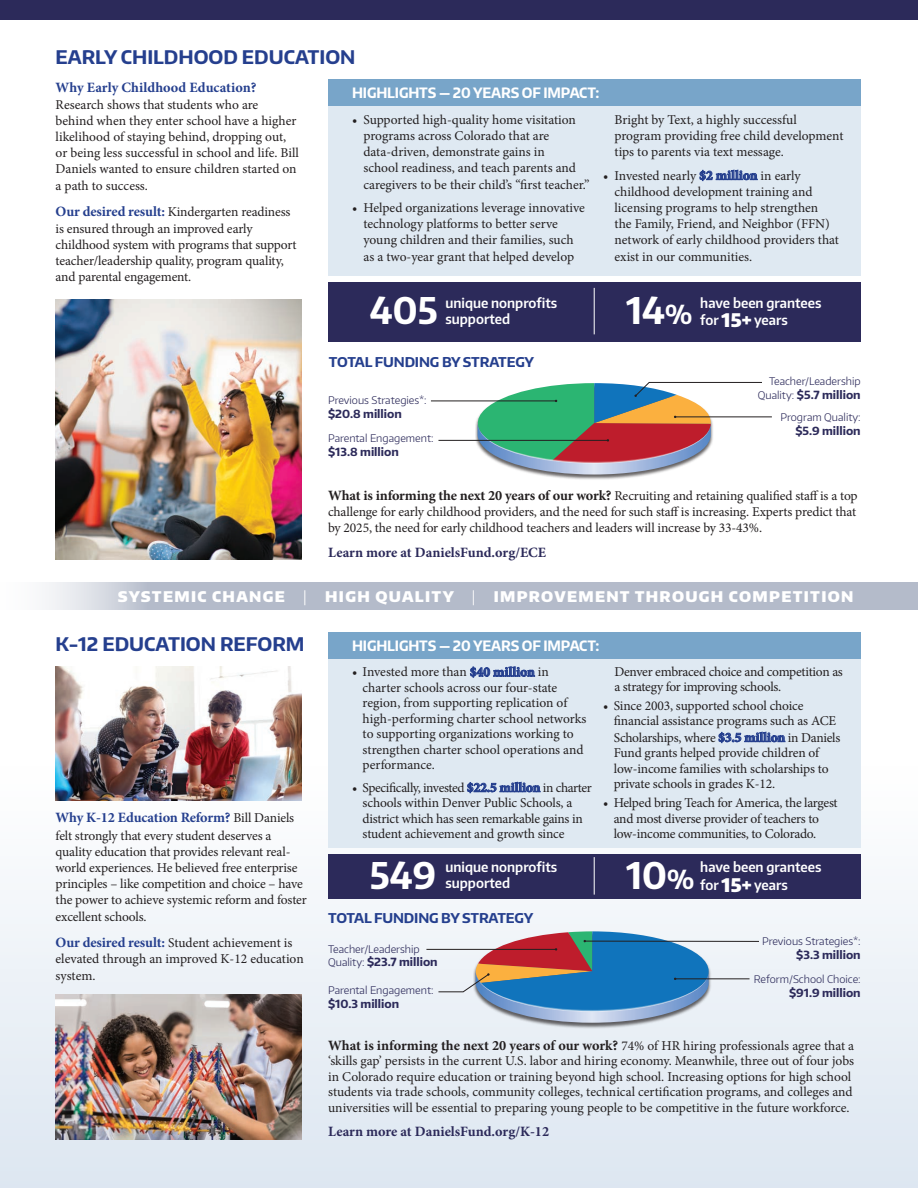
<style>
.page{position:relative;width:918px;height:1188px;background:#fff}
.page>*{position:absolute;margin:0;border:0;box-sizing:border-box;transform-origin:0 0}
.t1{font:700 36.75px "Encode Sans Narrow";color:#fff}
.t2{font:700 18.75px "Encode Sans";color:#253f8e}
.t3{font:900 14.7px "Encode Sans";letter-spacing:.09em;color:#fff}
.t4{font:700 14.25px "Minion Pro";color:#231f20}
.t5{font:700 14.25px "Minion Pro";letter-spacing:-.005em;color:#253f8e}
.t6{font:700 14.25px "Minion Pro";color:#2c2a5a}
.t7{font:700 14.25px "Encode Sans";letter-spacing:-.01em;color:#fff;scale:.95 1}
.t8{font:13.5px/16.2px "Minion Pro";letter-spacing:-.01em;color:#231f20}
.t9{font:600 13.5px/16.2px "Encode Sans Narrow";color:#fff}
.t10{font:700 13.5px "Encode Sans";letter-spacing:-.01em;color:#253f8e}
.t11{font:700 11.25px "Encode Sans";color:#2c2a5a}
.t12{font:300 10.5px "Encode Sans";color:#2c2a5a}
.s1{font-weight:700;font-size:14.25px;color:#253f8e}
.s2{font-weight:700;color:#253f8e}
.s3{font-size:26.25px}
.s4{font-weight:900;font-size:18.75px}
.s5{font-weight:300;font-size:10.5px}
.s6{font-weight:700;font-size:14.25px}
.s7{font-weight:300}
.s8{font-weight:400;font-size:13.5px;color:#231f20}
.s9{font-weight:400;font-size:13.5px}
</style>
<div class="page">
<div style="left:0;top:766px;width:918px;height:422px;background:linear-gradient(to bottom,#fefffe,#dce6f0)"></div>
<div style="left:0;top:0;width:918px;height:19px;background:#2c2a5a"></div>
<div style="left:328px;top:103px;width:533px;height:173px;background:#dfe9f2"></div>
<div style="left:328px;top:656px;width:533px;height:192px;background:#dfe9f2"></div>
<div style="left:328px;top:282px;width:533px;height:60px;background:#2c2a5a"></div>
<div style="left:328px;top:854px;width:533px;height:45px;background:#2c2a5a"></div>
<div style="left:328px;top:79px;width:533px;height:27px;background:#78a5c9"></div>
<div style="left:328px;top:632px;width:533px;height:26px;background:#78a5c9"></div>
<hr style="left:594px;top:288px;width:1px;height:46px;background:#fff">
<hr style="left:594px;top:857px;width:1px;height:38px;background:#fff">
<img style="left:56px;top:299px;width:245px;height:260px">
<img style="left:56px;top:995px;width:245px;height:145px">
<div style="left:0;top:582px;width:918px;height:28px;background:#b4bbca"></div>
<div style="left:475px;top:383px;width:239px;height:98px;background:#231f20;opacity:.7"></div>
<div style="left:473px;top:931px;width:238px;height:98px;background:#231f20;opacity:.7"></div>
<hr style="left:438px;top:440px;width:170px;height:1px;background:#231f20">
<hr style="left:431px;top:401px;width:125px;height:1px;background:#231f20">
<hr style="left:426px;top:949px;width:130px;height:1px;background:#231f20">
<hr style="left:585px;top:941px;width:174px;height:1px;background:#231f20">
<hr style="left:675px;top:417px;width:97px;height:1px;background:#231f20">
<svg style="left:468px;top:382px;width:295px;height:93px"></svg>
<hr style="left:675px;top:979px;width:75px;height:1px;background:#231f20">
<svg style="left:438px;top:931px;width:271px;height:92px;background:#7c96b5"></svg>
<img style="left:56px;top:666px;width:245px;height:135px">
<h2 class="t2" style="left:56px;top:45px;width:301px">EARLY CHILDHOOD EDUCATION</h2>
<p class="t5" style="left:56px;top:77px;width:202px">Why Early Childhood Education?</p>
<p class="t8" style="left:56px;top:96px;width:245px">Research shows that students who are behind when they enter school have a higher likelihood of staying behind, dropping out, or being less successful in school and life. Bill Daniels wanted to ensure children started on a path to success.</p>
<p class="t8" style="left:56px;top:204px;width:242px"><span class="s1">Our desired result:</span> Kindergarten readiness is ensured through an improved early childhood system with programs that support teacher/leadership quality, program quality, and parental engagement.</p>
<p class="t7" style="left:352px;top:83px;width:262px">HIGHLIGHTS — 20 YEARS OF IMPACT:</p>
<p class="t8" style="left:363px;top:111px;width:228px;text-indent:-11px">• Supported high-quality home visitation programs across Colorado that are data-driven, demonstrate gains in<br>school readiness, and teach parents and caregivers to be their child’s “first teacher.”</p>
<p class="t8" style="left:363px;top:200px;width:223px;text-indent:-11px">• Helped organizations leverage innovative technology platforms to better serve young children and their families, such as a two-year grant that helped develop</p>
<p class="t8" style="left:615px;top:111px;width:230px">Bright by Text, a highly successful program providing free child development tips to parents via text message.</p>
<p class="t8" style="left:615px;top:167px;width:226px;text-indent:-11px">• Invested nearly <span class="s2">$2 million</span> in early childhood development training and licensing programs to help strengthen<br>the Family, Friend, and Neighbor (FFN) network of early childhood providers that exist in our communities.</p>
<h1 class="t1" style="left:370px;top:286px;width:69px">405</h1>
<p class="t9" style="left:445px;top:294px;width:113px">unique nonprofits supported</p>
<p class="t10" style="left:329px;top:354px;width:207px">TOTAL FUNDING BY STRATEGY</p>
<p class="t12" style="left:328px;top:393px;width:100px">Previous Strategies*:</p>
<p class="t11" style="left:328px;top:406px;width:75px">$20.8 million</p>
<p class="t12" style="left:328px;top:432px;width:107px">Parental Engagement:</p>
<p class="t11" style="left:328px;top:445px;width:72px">$13.8 million</p>
<h1 class="t1" style="left:626px;top:286px;width:68px">14<span class="s3">%</span></h1>
<p class="t9" style="left:700px;top:293px;width:123px;line-height:17.9px">have been grantees for <span class="s4">15+</span> years</p>
<p class="t12" style="left:769px;top:374px;width:93px">Teacher/Leadership</p>
<p class="t11" style="left:758px;top:387px;width:104px"><span class="s5">Quality:</span> $5.7 million</p>
<p class="t12" style="left:781px;top:410px;width:82px">Program Quality:</p>
<p class="t11" style="left:795px;top:423px;width:67px">$5.9 million</p>
<p class="t8" style="left:328px;top:488px;width:531px;text-align:justify"><span class="s6">What is informing the next 20 years of our work?</span> Recruiting and retaining qualified staff is a top challenge for early childhood providers, and the need for such staff is increasing. Experts predict that by 2025, the need for early childhood teachers and leaders will increase by 33-43%.</p>
<p class="t6" style="left:328px;top:542px;width:220px">Learn more at DanielsFund.org/ECE</p>
<p class="t3" style="left:118px;top:587px;width:169px">SYSTEMIC CHANGE</p>
<p class="t3" style="left:303px;top:587px;width:552px"><span class="s7">|</span> HIGH QUALITY <span class="s7">|</span> IMPROVEMENT THROUGH COMPETITION</p>
<h2 class="t2" style="left:56px;top:632px;width:250px">K-12 EDUCATION REFORM</h2>
<p class="t7" style="left:352px;top:636px;width:262px">HIGHLIGHTS — 20 YEARS OF IMPACT:</p>
<p class="t8" style="left:363px;top:664px;width:225px;line-height:15.5px;text-indent:-11px">• Invested more than <span class="s2">$40 million</span> in charter schools across our four-state region, from supporting replication of high-performing charter school networks to supporting organizations working to strengthen charter school operations and performance.</p>
<p class="t8" style="left:363px;top:780px;width:231px;line-height:15.5px;text-indent:-11px">• Specifically, invested <span class="s2">$22.5 million</span> in charter schools within Denver Public Schools, a district which has seen remarkable gains in student achievement and growth since</p>
<p class="t8" style="left:614px;top:664px;width:230px;line-height:15.5px">Denver embraced choice and competition as a strategy for improving schools.</p>
<p class="t8" style="left:614px;top:698px;width:228px;line-height:15.6px;text-indent:-11px">• Since 2003, supported school choice financial assistance programs such as ACE Scholarships, where <span class="s2">$3.5 million</span> in Daniels Fund grants helped provide children of low-income families with scholarships to private schools in grades K-12.</p>
<p class="t8" style="left:614px;top:795px;width:226px;line-height:15.5px;text-indent:-11px">• Helped bring Teach for America, the largest and most diverse provider of teachers to low-income communities, to Colorado.</p>
<p class="t5" style="left:56px;top:808px;width:240px">Why K-12 Education Reform? <span class="s8">Bill Daniels</span></p>
<p class="t8" style="left:56px;top:827px;width:253px">felt strongly that every student deserves a quality education that provides relevant real&shy;world experiences. He believed free enterprise principles – like competition and choice – have the power to achieve systemic reform and foster excellent schools.</p>
<p class="t8" style="left:56px;top:935px;width:250px"><span class="s1">Our desired result:</span> Student achievement is elevated through an improved K-12 education system.</p>
<h1 class="t1" style="left:370px;top:851px;width:68px">549</h1>
<p class="t9" style="left:445px;top:859px;width:113px">unique nonprofits supported</p>
<h1 class="t1" style="left:626px;top:851px;width:70px">10<span class="s3">%</span></h1>
<p class="t9" style="left:700px;top:858px;width:123px;line-height:17.9px">have been grantees for <span class="s4">15+</span> years</p>
<p class="t10" style="left:328px;top:909px;width:207px">TOTAL FUNDING BY STRATEGY</p>
<p class="t12" style="left:762px;top:934px;width:100px">Previous Strategies*:</p>
<p class="t11" style="left:796px;top:947px;width:66px">$3.3 million</p>
<p class="t12" style="left:754px;top:972px;width:108px">Reform/School Choice:</p>
<p class="t11" style="left:789px;top:985px;width:73px">$91.9 million</p>
<p class="t12" style="left:328px;top:942px;width:93px">Teacher/Leadership</p>
<p class="t11" style="left:328px;top:955px;width:111px"><span class="s5">Quality:</span> $23.7 million</p>
<p class="t12" style="left:328px;top:983px;width:107px">Parental Engagement:</p>
<p class="t11" style="left:328px;top:996px;width:72px">$10.3 million</p>
<p class="t4" style="left:328px;top:1035px;width:528px">What is informing the next 20 years of our work? <span class="s9">74% of HR hiring professionals agree that a</span></p>
<p class="t8" style="left:328px;top:1053px;width:528px;line-height:15.5px">‘skills gap’ persists in the current U.S. labor and hiring economy. Meanwhile, three out of four jobs in Colorado require education or training beyond high school. Increasing options for high school students via trade schools, community colleges, technical certification programs, and colleges and universities will be essential to preparing young people to be competitive in the future workforce.</p>
<p class="t6" style="left:328px;top:1121px;width:223px">Learn more at DanielsFund.org/K-12</p>
</div>
